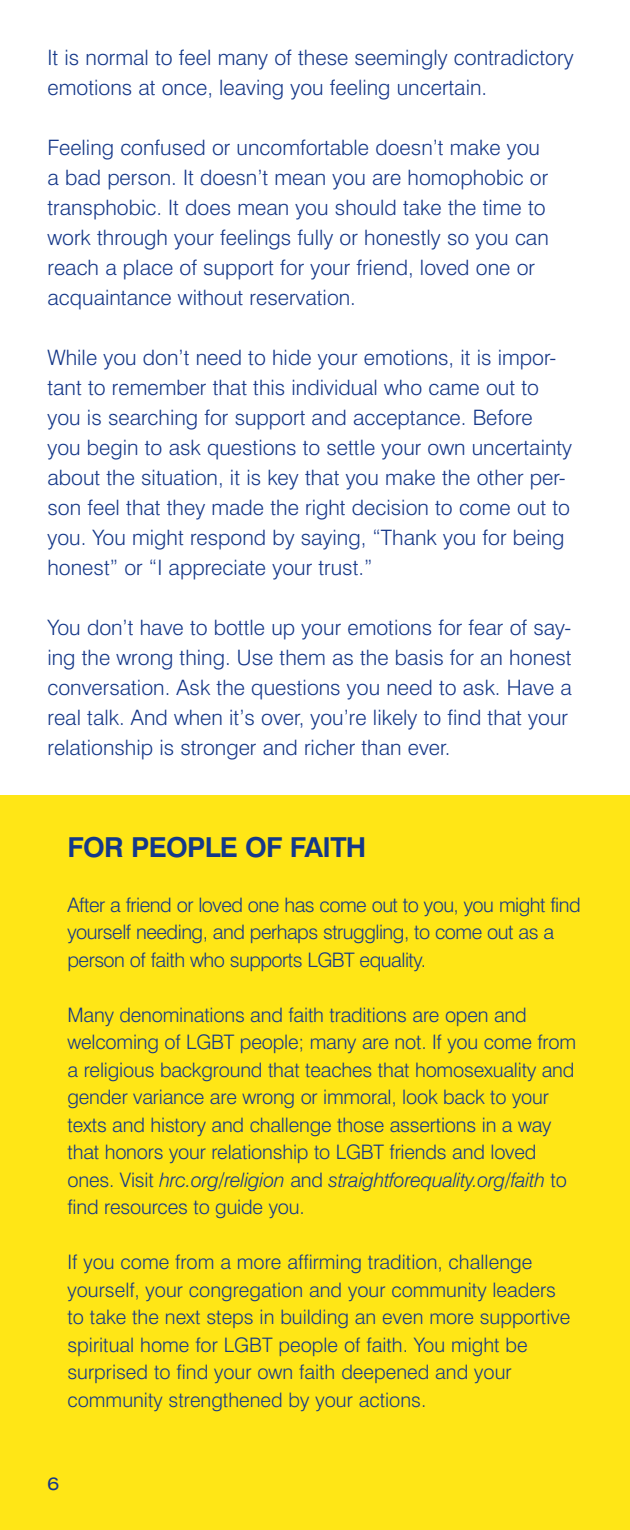
<style>
.page{position:relative;width:630px;height:1530px;background:#fff}
.page>*{position:absolute;margin:0;border:0;box-sizing:border-box;transform-origin:0 0}
.t1{font:700 27.5px "Swiss 721 BT";letter-spacing:-.025em;color:#153889}
.t2{font:300 21.25px/30px "Swiss 721 BT";color:#153889}
.t3{font:300 20px/27.5px "Swiss 721 BT";letter-spacing:-.01em;color:#153889}
.t4{font:expanded 17.5px "Swiss 721 BT";color:#153889}
.s1{font-style:italic}
</style>
<div class="page">
<div style="left:0;top:795px;width:630px;height:735px;background:#ffe616"></div>
<p class="t2" style="left:48px;top:42px;width:528px">It is normal to feel many of these seemingly contradictory emotions at once, leaving you feeling uncertain.</p>
<p class="t2" style="left:48px;top:132px;width:503px">Feeling confused or uncomfortable doesn’t make you a bad person. It doesn’t mean you are homophobic or transphobic. It does mean you should take the time to work through your feelings fully or honestly so you can reach a place of support for your friend, loved one or acquaintance without reservation.</p>
<p class="t2" style="left:48px;top:342px;width:526px">While you don’t need to hide your emotions, it is impor&shy;tant to remember that this individual who came out to you is searching for support and acceptance. Before<br>you begin to ask questions to settle your own uncertainty about the situation, it is key that you make the other per&shy;son feel that they made the right decision to come out to you. You might respond by saying, “Thank you for being honest” or “I appreciate your trust.”</p>
<p class="t2" style="left:48px;top:612px;width:526px">You don’t have to bottle up your emotions for fear of say&shy;ing the wrong thing. Use them as the basis for an honest conversation. Ask the questions you need to ask. Have a real talk. And when it’s over, you’re likely to find that your relationship is stronger and richer than ever.</p>
<p class="t1" style="left:68px;top:830px;width:270px">FOR PEOPLE OF FAITH</p>
<p class="t3" style="left:68px;top:891px;width:515px">After a friend or loved one has come out to you, you might find yourself needing, and perhaps struggling, to come out as a person of faith who supports LGBT equality.</p>
<p class="t3" style="left:68px;top:1001px;width:510px">Many denominations and faith traditions are open and welcoming of LGBT people; many are not. If you come from a religious background that teaches that homosexuality and gender variance are wrong or immoral, look back to your texts and history and challenge those assertions in a way that honors your relationship to LGBT friends and loved ones. Visit <span class="s1">hrc.org/religion</span> and <span class="s1">straightforequality.org/faith</span> to find resources to guide you.</p>
<p class="t3" style="left:68px;top:1248px;width:504px">If you come from a more affirming tradition, challenge yourself, your congregation and your community leaders to take the next steps in building an even more supportive spiritual home for LGBT people of faith. You might be surprised to find your own faith deepened and your community strengthened by your actions.</p>
<p class="t4" style="left:48px;top:1474px;width:13px">6</p>
</div>
